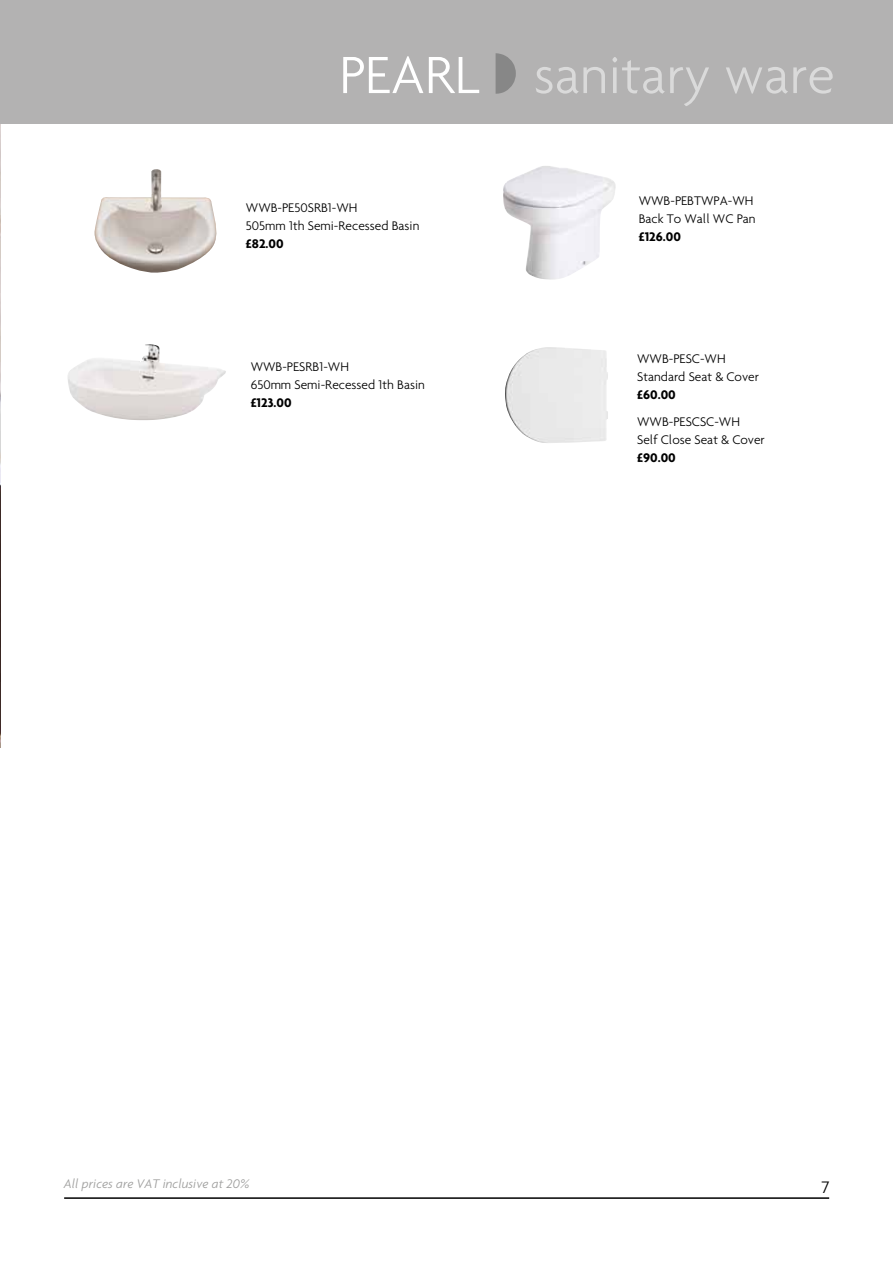
<style>
.page{position:relative;width:893px;height:1263px;background:#fff}
.page>*{position:absolute;margin:0;border:0;box-sizing:border-box;transform-origin:0 0}
.t1{font:300 56.55px "Agenda";color:#dadada}
.t2{font:300 18px "Agenda";color:#000}
.t3{font:300 13.5px/18px "Agenda";color:#000}
.t4{font:700 13.5px "Agenda";color:#000}
.t5{font:italic 300 13.5px "Agenda";color:#9d9d9c}
.s1{color:#fff}
.s2{color:#878787}
</style>
<div class="page">
<hr style="left:64px;top:1197px;width:765px;height:2px;background:#000">
<img style="left:0;top:122px;width:1px;height:626px">
<div style="left:0;top:0;width:893px;height:123px;background:#b3b2b2"></div>
<img style="left:68px;top:344px;width:158px;height:76px">
<img style="left:94px;top:169px;width:123px;height:104px">
<img style="left:503px;top:166px;width:113px;height:114px">
<img style="left:505px;top:347px;width:103px;height:96px">
<h1 class="t1" style="left:339px;top:42px;width:497px"><span class="s1">PEARL</span> <span class="s2">◗</span> sanitary ware</h1>
<p class="t3" style="left:246px;top:199px;width:175px">WWB-PE50SRB1-WH<br>505mm 1th Semi-Recessed Basin</p>
<p class="t4" style="left:246px;top:236px;width:39px">£82.00</p>
<p class="t3" style="left:251px;top:357px;width:176px">WWB-PESRB1-WH<br>650mm Semi-Recessed 1th Basin</p>
<p class="t4" style="left:251px;top:394px;width:42px">£123.00</p>
<p class="t3" style="left:639px;top:192px;width:118px">WWB-PEBTWPA-WH<br>Back To Wall WC Pan</p>
<p class="t4" style="left:639px;top:229px;width:44px">£126.00</p>
<p class="t3" style="left:637px;top:350px;width:123px">WWB-PESC-WH<br>Standard Seat &amp; Cover</p>
<p class="t4" style="left:637px;top:387px;width:40px">£60.00</p>
<p class="t3" style="left:637px;top:412px;width:129px">WWB-PESCSC-WH<br>Self Close Seat &amp; Cover</p>
<p class="t4" style="left:637px;top:449px;width:40px">£90.00</p>
<p class="t5" style="left:64px;top:1176px;width:187px">All prices are VAT inclusive at 20%</p>
<h2 class="t2" style="left:821px;top:1176px;width:9px">7</h2>
</div>
